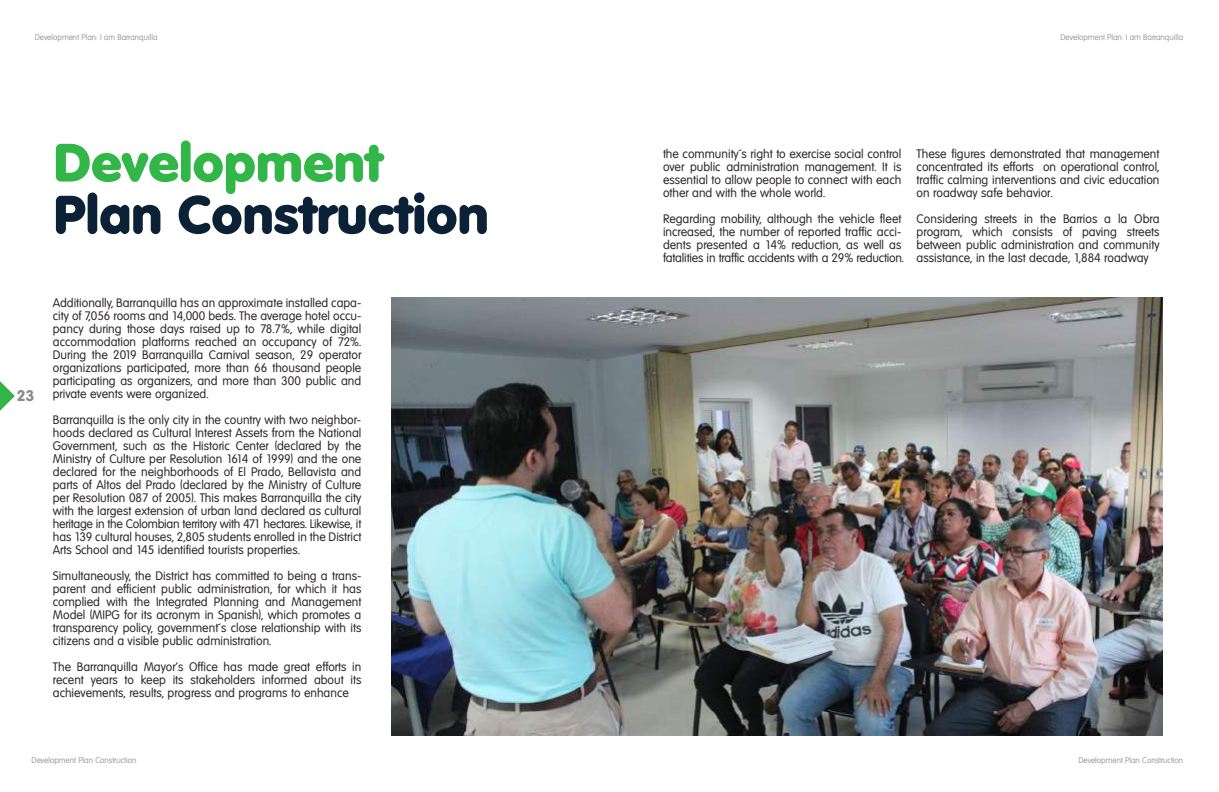
<style>
.page{position:relative;width:1219px;height:792px;background:#fff}
.page>*{position:absolute;margin:0;border:0;box-sizing:border-box;transform-origin:0 0}
.t1{font:800 52.4px "Volkswagen Serial";color:#0b2236}
.t2{font:800 52.4px "Volkswagen Serial";color:#32b648}
.t3{font:800 15px "Volkswagen Serial";color:#888a8f}
.t4{font:12px/13px "Volkswagen Serial";color:#2e292a;text-align:justify}
.t5{font:300 8px "Volkswagen Serial";color:#888a8f}
</style>
<div class="page">
<img style="left:391px;top:298px;width:771px;height:437px">
<svg style="left:0;top:381px;width:15px;height:30px"></svg>
<p class="t5" style="left:35px;top:33px;width:124px">Development Plan: I am Barranquilla</p>
<p class="t5" style="left:1060px;top:33px;width:124px">Development Plan: I am Barranquilla</p>
<h1 class="t2" style="left:54px;top:130px;width:330px">Development</h1>
<h1 class="t1" style="left:54px;top:182px;width:436px">Plan Construction</h1>
<p class="t3" style="left:17px;top:387px;width:19px">23</p>
<p class="t4" style="left:53px;top:297px;width:310px">Additionally, Barranquilla has an approximate installed capa&shy;city of 7,056 rooms and 14,000 beds. The average hotel occu&shy;pancy during those days raised up to 78.7%, while digital accommodation platforms reached an occupancy of 72%.<br>During the 2019 Barranquilla Carnival season, 29 operator organizations participated, more than 66 thousand people participating as organizers, and more than 300 public and private events were organized.</p>
<p class="t4" style="left:53px;top:414px;width:310px">Barranquilla is the only city in the country with two neighbor&shy;hoods declared as Cultural Interest Assets from the National Government, such as the Historic Center (declared by the Ministry of Culture per Resolution 1614 of 1999) and the one declared for the neighborhoods of El Prado, Bellavista and parts of Altos del Prado (declared by the Ministry of Culture per Resolution 087 of 2005). This makes Barranquilla the city with the largest extension of urban land declared as cultural heritage in the Colombian territory with 471 hectares. Likewise, it has 139 cultural houses, 2,805 students enrolled in the District Arts School and 145 identified tourists properties.</p>
<p class="t4" style="left:53px;top:569px;width:310px">Simultaneously, the District has committed to being a trans&shy;parent and efficient public administration, for which it has complied with the Integrated Planning and Management Model (MIPG for its acronym in Spanish), which promotes a transparency policy, government´s close relationship with its citizens and a visible public administration.</p>
<p class="t4" style="left:53px;top:660px;width:310px">The Barranquilla Mayor's Office has made great efforts in recent years to keep its stakeholders informed about its achievements, results, progress and programs to enhance</p>
<p class="t4" style="left:663px;top:147px;width:240px">the community´s right to exercise social control over public administration management. It is essential to allow people to connect with each other and with the whole world.</p>
<p class="t4" style="left:663px;top:212px;width:243px;text-align:left">Regarding mobility, although the vehicle fleet increased, the number of reported traffic acci&shy;dents presented a 14% reduction, as well as fatalities in traffic accidents with a 29% reduction.</p>
<p class="t4" style="left:917px;top:147px;width:244px">These figures demonstrated that management concentrated its efforts on operational control, traffic calming interventions and civic education on roadway safe behavior.</p>
<p class="t4" style="left:917px;top:212px;width:244px">Considering streets in the Barrios a la Obra program, which consists of paving streets between public administration and community assistance, in the last decade, 1,884 roadway</p>
<p class="t5" style="left:32px;top:755px;width:106px">Development Plan Construction</p>
<p class="t5" style="left:1078px;top:755px;width:106px">Development Plan Construction</p>
</div>
